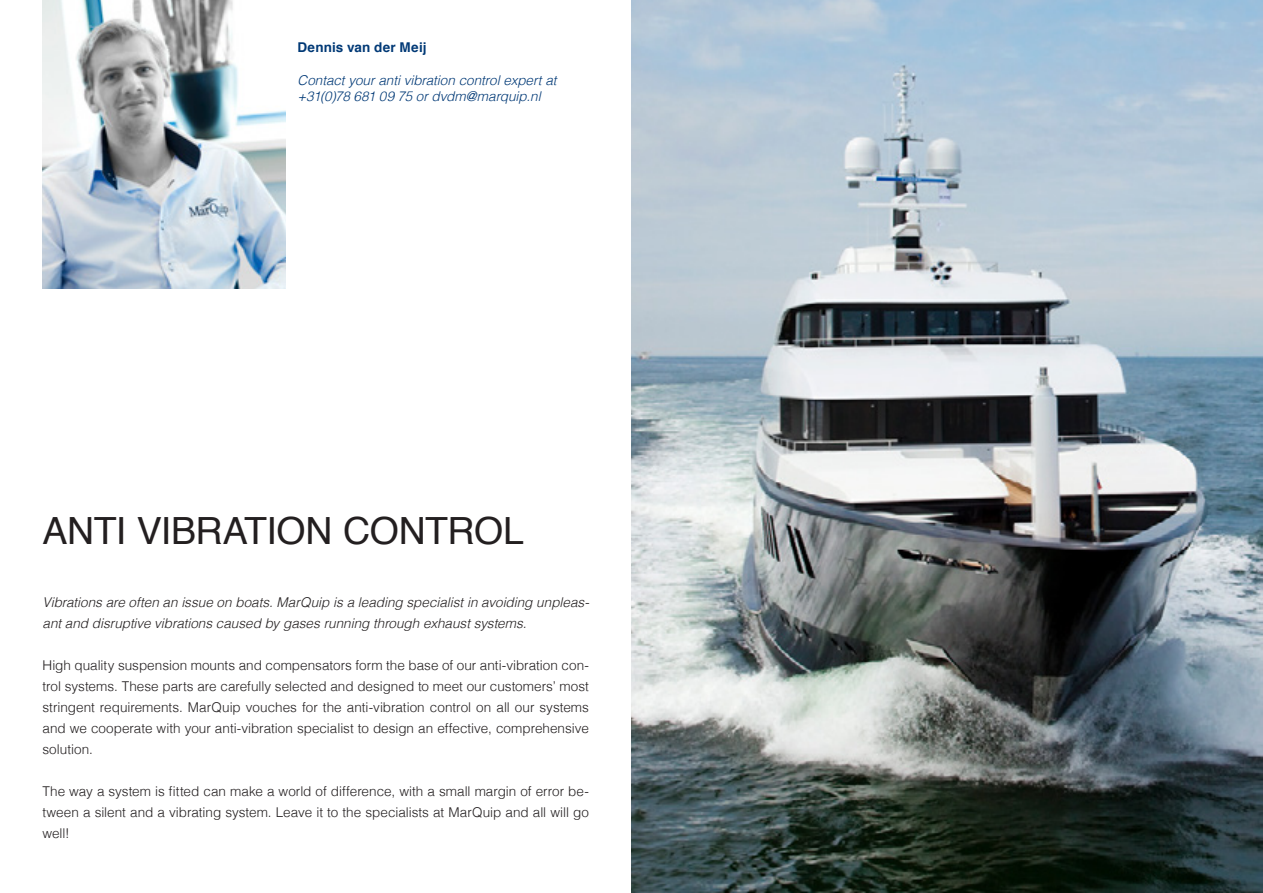
<style>
.page{position:relative;width:1263px;height:893px;background:#fff}
.page>*{position:absolute;margin:0;border:0;box-sizing:border-box;transform-origin:0 0}
.t1{font:37.5px "Helvetica";letter-spacing:-.01em;color:#231f20}
.t2{font:300 13.5px/21px "Helvetica";color:#231f20;text-align:justify}
.t3{font:italic 300 13.5px/21px "Helvetica";color:#231f20}
.t4{font:italic 300 13.5px/16.2px "Helvetica";letter-spacing:-.005em;color:#003976}
.t5{font:700 13.5px "Helvetica";letter-spacing:.015em;color:#003976}
</style>
<div class="page">
<img style="left:631px;top:0;width:632px;height:893px">
<img style="left:42px;top:0;width:243px;height:288px">
<p class="t5" style="left:297px;top:37px;width:131px">Dennis van der Meij</p>
<p class="t4" style="left:297px;top:72px;width:261px">Contact your anti vibration control expert at +31(0)78 681 09 75 or dvdm@marquip.nl</p>
<h1 class="t1" style="left:42px;top:502px;width:355px">ANTI VIBRATION CONTRO</h1>
<h1 class="t1" style="left:503px;top:502px;width:22px">L</h1>
<p class="t3" style="left:42px;top:591px;width:548px">Vibrations are often an issue on boats. MarQuip is a leading specialist in avoiding unpleas&shy;ant and disruptive vibrations caused by gases running through exhaust systems.</p>
<p class="t2" style="left:42px;top:654px;width:548px">High quality suspension mounts and compensators form the base of our anti-vibration con&shy;trol systems. These parts are carefully selected and designed to meet our customers’ most stringent requirements. MarQuip vouches for the anti-vibration control on all our systems and we cooperate with your anti-vibration specialist to design an effective, comprehensive solution.</p>
<p class="t2" style="left:42px;top:780px;width:548px">The way a system is fitted can make a world of difference, with a small margin of error be&shy;tween a silent and a vibrating system. Leave it to the specialists at MarQuip and all will go well!</p>
</div>
